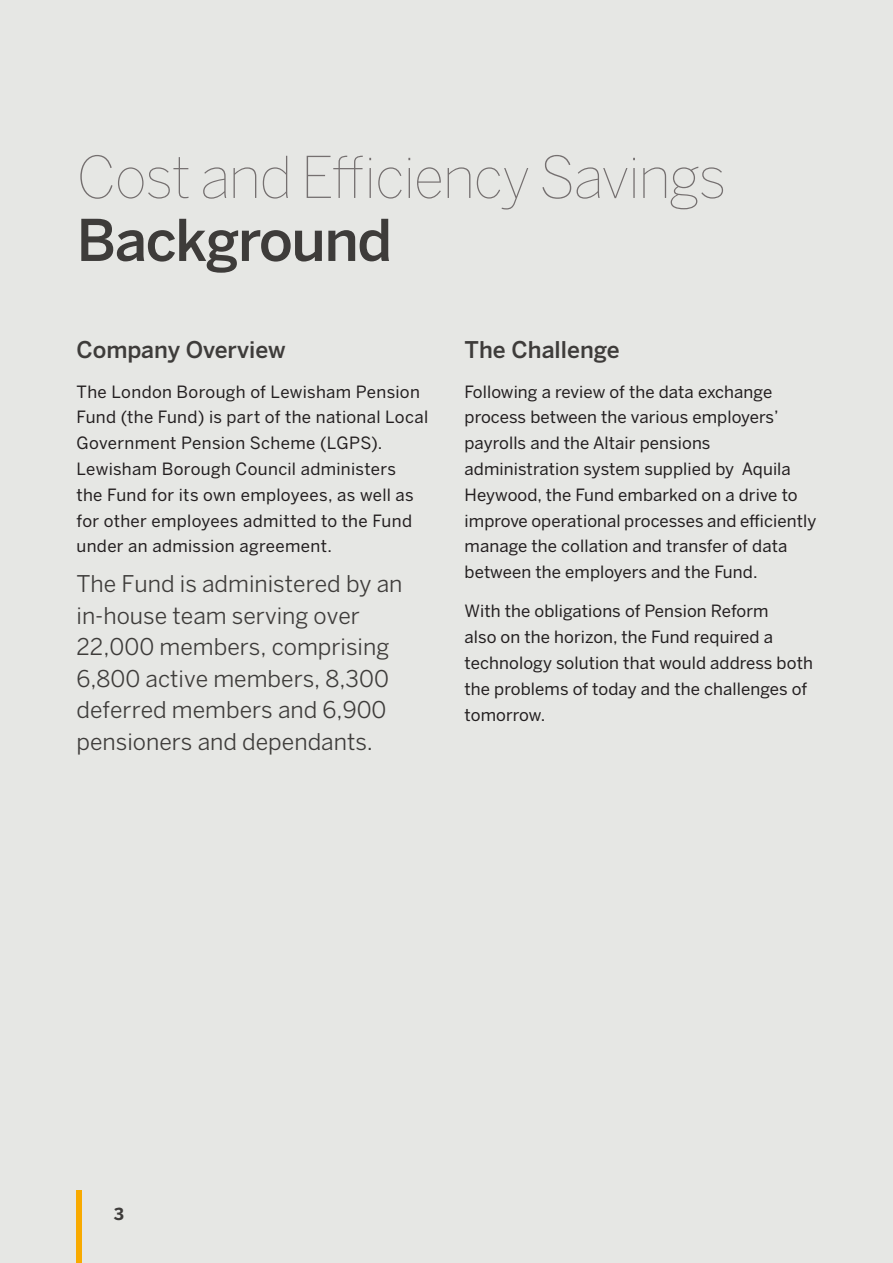
<style>
.page{position:relative;width:893px;height:1263px;background:#e6e7e4}
.page>*{position:absolute;margin:0;border:0;box-sizing:border-box;transform-origin:0 0}
._25pt_light___body_g{font:100 57px "Benton Sans";letter-spacing:-.025em;color:#757070}
._25pt_light___body_g-2{font:500 57px "Benton Sans";letter-spacing:-.025em;color:#3e3c3a}
.Benton_Light_14_5pt{font:22.8px/31.5px "Benton Sans";color:#3e3c3a}
.Benton_Light_14_5pt-2{font:500 22.8px "Benton Sans";color:#3e3c3a}
.Body{font:16.8px/25.8px "Benton Sans";letter-spacing:.005em;color:#231f20}
.t1{font:700 16.5px "Benton Sans";color:#3e3c3a}
</style>
<div class="page">
<div style="left:77px;top:1191px;width:5px;height:72px;background:#f8aa00"></div>
<p class="_25pt_light___body_g" style="left:77px;top:143px;width:652px">Cost and Efficiency Savings</p>
<p class="_25pt_light___body_g-2" style="left:77px;top:205px;width:317px">Background</p>
<p class="Benton_Light_14_5pt-2" style="left:77px;top:336px;width:211px">Company Overview</p>
<p class="Body" style="left:77px;top:379px;width:353px">The London Borough of Lewisham Pension Fund (the Fund) is part of the national Local Government Pension Scheme (LGPS).<br>Lewisham Borough Council administers<br>the Fund for its own employees, as well as for other employees admitted to the Fund under an admission agreement.</p>
<p class="Benton_Light_14_5pt" style="left:77px;top:568px;width:328px">The Fund is administered by an in-house team serving over</p>
<p class="Benton_Light_14_5pt" style="left:77px;top:631px;width:314px">22,000 members, comprising<br>6,800 active members, 8,300 deferred members and 6,900 pensioners and dependants.</p>
<p class="Benton_Light_14_5pt-2" style="left:465px;top:336px;width:157px">The Challenge</p>
<p class="Body" style="left:465px;top:379px;width:353px">Following a review of the data exchange process between the various employers’ payrolls and the Altair pensions administration system supplied by Aquila Heywood, the Fund embarked on a drive to improve operational processes and efficiently manage the collation and transfer of data between the employers and the Fund.</p>
<p class="Body" style="left:465px;top:598px;width:350px">With the obligations of Pension Reform<br>also on the horizon, the Fund required a technology solution that would address both the problems of today and the challenges of tomorrow.</p>
<p class="t1" style="left:114px;top:1203px;width:12px">3</p>
</div>
